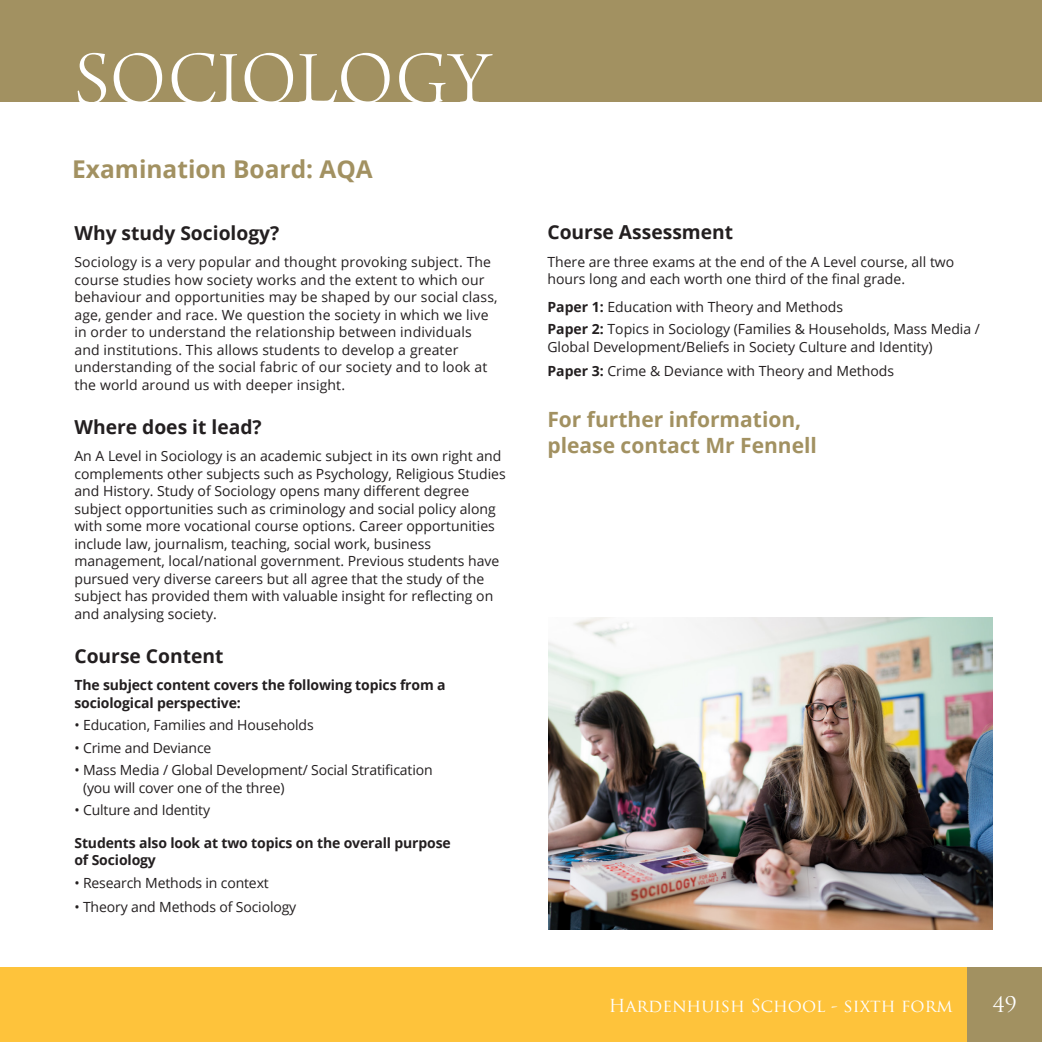
<style>
.page{position:relative;width:1042px;height:1042px;background:#fff}
.page>*{position:absolute;margin:0;border:0;box-sizing:border-box;transform-origin:0 0}
.t1{font:78.75px "Arno Pro Light Display";letter-spacing:.01em;color:#fff}
.t2{font:700 24.5px "Open Sans";color:#a29161}
.t3{font:700 21px/26.2px "Open Sans";color:#a29161}
.t4{font:21px "Trajan Pro";color:#fff}
.t5{font:700 19.25px "Open Sans";color:#231f20}
.t6{font:17.5px "Trajan Pro";color:#fff}
.t7{font:14px/17.5px "Open Sans";color:#231f20}
.t8{font:700 14px/17.5px "Open Sans";letter-spacing:-.01em;color:#231f20}
.s1{font-weight:700}
</style>
<div class="page">
<img style="left:548px;top:617px;width:444px;height:313px">
<div style="left:0;top:0;width:1042px;height:102px;background:#a29161"></div>
<div style="left:0;top:967px;width:1042px;height:75px;background:#fec33b"></div>
<div style="left:967px;top:967px;width:75px;height:75px;background:#a29161"></div>
<p class="t1" style="left:75px;top:36px;width:417px">SOCIOLOGY</p>
<p class="t2" style="left:72px;top:152px;width:302px">Examination Board: AQA</p>
<p class="t5" style="left:74px;top:219px;width:206px">Why study Sociology?</p>
<p class="t7" style="left:74px;top:253px;width:425px">Sociology is a very popular and thought provoking subject. The course studies how society works and the extent to which our behaviour and opportunities may be shaped by our social class, age, gender and race. We question the society in which we live in order to understand the relationship between individuals and institutions. This allows students to develop a greater understanding of the social fabric of our society and to look at the world around us with deeper insight.</p>
<p class="t5" style="left:74px;top:413px;width:189px">Where does it lead?</p>
<p class="t7" style="left:74px;top:447px;width:433px">An A Level in Sociology is an academic subject in its own right and complements other subjects such as Psychology, Religious Studies and History. Study of Sociology opens many different degree subject opportunities such as criminology and social policy along with some more vocational course options. Career opportunities include law, journalism, teaching, social work, business management, local/national government. Previous students have pursued very diverse careers but all agree that the study of the subject has provided them with valuable insight for reflecting on and analysing society.</p>
<p class="t5" style="left:74px;top:642px;width:151px">Course Content</p>
<p class="t8" style="left:74px;top:676px;width:373px">The subject content covers the following topics from a sociological perspective:</p>
<p class="t7" style="left:74px;top:716px;width:241px">• Education, Families and Households</p>
<p class="t7" style="left:74px;top:739px;width:138px">• Crime and Deviance</p>
<p class="t7" style="left:83px;top:761px;width:351px;text-indent:-9px">• Mass Media / Global Development/ Social Stratification (you will cover one of the three)</p>
<p class="t7" style="left:74px;top:801px;width:137px">• Culture and Identity</p>
<p class="t8" style="left:74px;top:833px;width:378px">Students also look at two topics on the overall purpose of Sociology</p>
<p class="t7" style="left:74px;top:873px;width:196px">• Research Methods in context</p>
<p class="t7" style="left:74px;top:898px;width:223px">• Theory and Methods of Sociology</p>
<p class="t5" style="left:547px;top:219px;width:187px">Course Assessment</p>
<p class="t7" style="left:547px;top:252px;width:408px">There are three exams at the end of the A Level course, all two hours long and each worth one third of the final grade.</p>
<p class="t7" style="left:547px;top:297px;width:297px"><span class="s1">Paper 1:</span> Education with Theory and Methods</p>
<p class="t7" style="left:547px;top:320px;width:434px"><span class="s1">Paper 2:</span> Topics in Sociology (Families &amp; Households, Mass Media /<br>Global Development/Beliefs in Society Culture and Identity)</p>
<p class="t7" style="left:547px;top:362px;width:348px"><span class="s1">Paper 3:</span> Crime &amp; Deviance with Theory and Methods</p>
<p class="t3" style="left:547px;top:406px;width:271px">For further information, please contact Mr Fennell</p>
<p class="t6" style="left:609px;top:994px;width:345px">Hardenhuish School - sixth form</p>
<p class="t4" style="left:993px;top:990px;width:25px">49</p>
</div>
